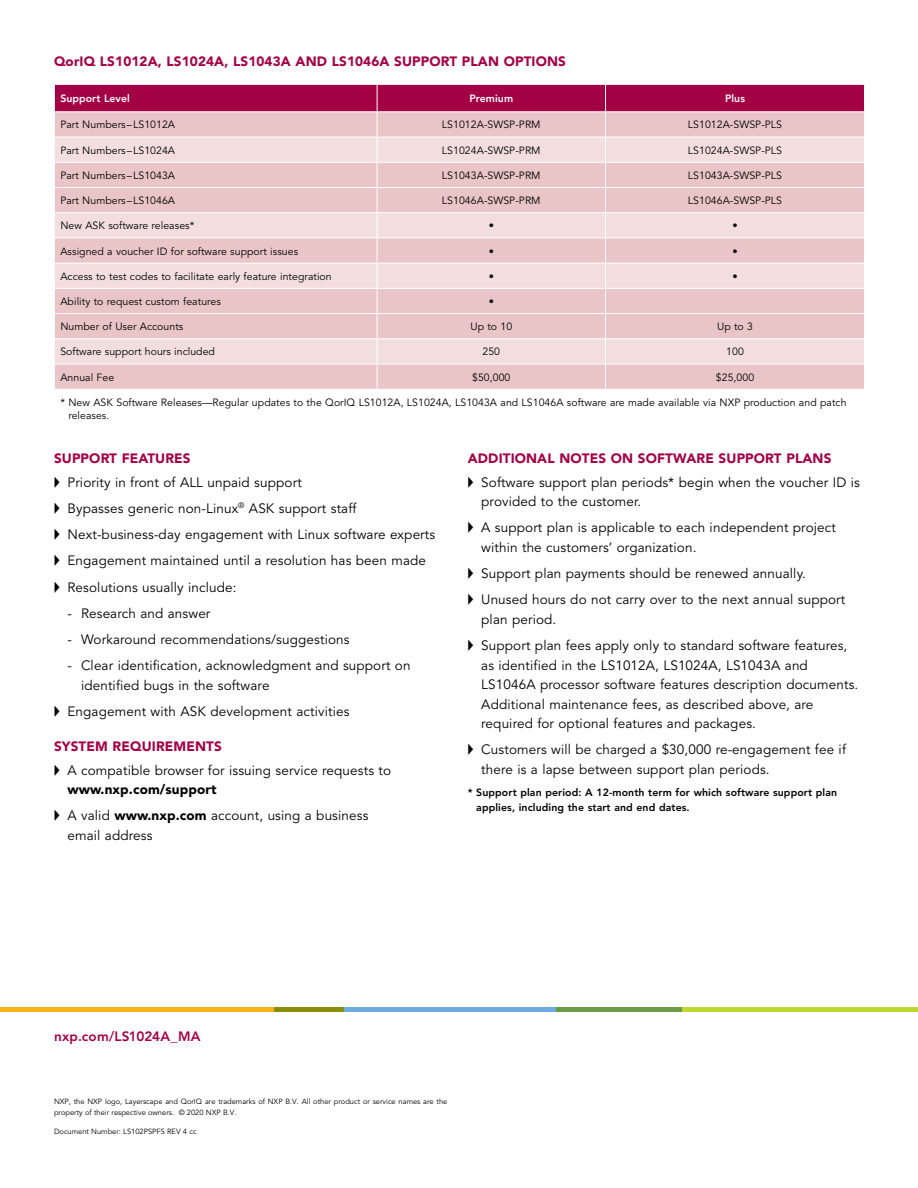
<style>
.page{position:relative;width:918px;height:1188px;background:#fff}
.page>*{position:absolute;margin:0;border:0;box-sizing:border-box;transform-origin:0 0}
._7-NXP_Bullets{font:13.5px/19.5px "Avenir LT Std";letter-spacing:.01em;color:#000}
._8-NXP_Sub_Bullets{font:13.5px/19.5px "Avenir LT Std";letter-spacing:.01em;color:#000}
._4-NXP_Body_Text_Hea{font:900 13.5px "Avenir LT Std";letter-spacing:.01em;color:#a30046}
.NXP_URLBackPage{font:800 13.5px "Avenir LT Std";letter-spacing:.01em;color:#a30046}
._9-NXP_Table_Body_Te{font:10.5px/12.8px "Avenir LT Std";letter-spacing:.005em;color:#000}
.NXP_Caption{font:800 10.5px/15px "Avenir LT Std";letter-spacing:.01em;color:#000}
.NXP_Table_Subhead_FL{font:800 10.5px "Avenir LT Std";letter-spacing:.005em;color:#fff}
.NXP_Boilerplate{font:7.5px/11.2px "Avenir LT Std";color:#000}
.s1{font-weight:900}
</style>
<div class="page">
<hr style="left:344px;top:1007px;width:212px;height:4px;background:#6dacde">
<hr style="left:0;top:1007px;width:274px;height:4px;background:#fcb316">
<hr style="left:274px;top:1007px;width:70px;height:4px;background:#8a8d09">
<hr style="left:681px;top:1007px;width:237px;height:4px;background:#bfd730">
<hr style="left:556px;top:1007px;width:125px;height:4px;background:#6d9a45">
<svg style="left:54px;top:84px;width:811px;height:305px;background:#e7bec6"></svg>
<p class="_4-NXP_Body_Text_Hea" style="left:54px;top:53px;width:514px">QorIQ LS1012A, LS1024A, LS1043A AND LS1046A SUPPORT PLAN OPTIONS</p>
<p class="NXP_Table_Subhead_FL" style="left:60px;top:92px;width:71px">Support Level</p>
<p class="NXP_Table_Subhead_FL" style="left:469px;top:92px;width:45px">Premium</p>
<p class="NXP_Table_Subhead_FL" style="left:725px;top:92px;width:21px">Plus</p>
<p class="_9-NXP_Table_Body_Te" style="left:60px;top:119px;width:116px">Part Numbers–LS1012A</p>
<p class="_9-NXP_Table_Body_Te" style="left:442px;top:119px;width:100px">LS1012A-SWSP-PRM</p>
<p class="_9-NXP_Table_Body_Te" style="left:688px;top:119px;width:96px">LS1012A-SWSP-PLS</p>
<p class="_9-NXP_Table_Body_Te" style="left:60px;top:144px;width:116px">Part Numbers–LS1024A</p>
<p class="_9-NXP_Table_Body_Te" style="left:442px;top:144px;width:100px">LS1024A-SWSP-PRM</p>
<p class="_9-NXP_Table_Body_Te" style="left:688px;top:144px;width:96px">LS1024A-SWSP-PLS</p>
<p class="_9-NXP_Table_Body_Te" style="left:60px;top:169px;width:116px">Part Numbers–LS1043A</p>
<p class="_9-NXP_Table_Body_Te" style="left:442px;top:169px;width:100px">LS1043A-SWSP-PRM</p>
<p class="_9-NXP_Table_Body_Te" style="left:688px;top:169px;width:96px">LS1043A-SWSP-PLS</p>
<p class="_9-NXP_Table_Body_Te" style="left:60px;top:194px;width:116px">Part Numbers–LS1046A</p>
<p class="_9-NXP_Table_Body_Te" style="left:442px;top:194px;width:100px">LS1046A-SWSP-PRM</p>
<p class="_9-NXP_Table_Body_Te" style="left:688px;top:194px;width:96px">LS1046A-SWSP-PLS</p>
<p class="_9-NXP_Table_Body_Te" style="left:60px;top:220px;width:136px">New ASK software releases*</p>
<p class="_9-NXP_Table_Body_Te" style="left:489px;top:220px;width:7px">•</p>
<p class="_9-NXP_Table_Body_Te" style="left:732px;top:220px;width:7px">•</p>
<p class="_9-NXP_Table_Body_Te" style="left:60px;top:245px;width:239px">Assigned a voucher ID for software support issues</p>
<p class="_9-NXP_Table_Body_Te" style="left:489px;top:245px;width:7px">•</p>
<p class="_9-NXP_Table_Body_Te" style="left:732px;top:245px;width:7px">•</p>
<p class="_9-NXP_Table_Body_Te" style="left:60px;top:270px;width:273px">Access to test codes to facilitate early feature integration</p>
<p class="_9-NXP_Table_Body_Te" style="left:489px;top:270px;width:7px">•</p>
<p class="_9-NXP_Table_Body_Te" style="left:732px;top:270px;width:7px">•</p>
<p class="_9-NXP_Table_Body_Te" style="left:60px;top:295px;width:162px">Ability to request custom features</p>
<p class="_9-NXP_Table_Body_Te" style="left:489px;top:295px;width:7px">•</p>
<p class="_9-NXP_Table_Body_Te" style="left:60px;top:320px;width:125px">Number of User Accounts</p>
<p class="_9-NXP_Table_Body_Te" style="left:470px;top:320px;width:43px">Up to 10</p>
<p class="_9-NXP_Table_Body_Te" style="left:717px;top:320px;width:37px">Up to 3</p>
<p class="_9-NXP_Table_Body_Te" style="left:60px;top:346px;width:156px">Software support hours included</p>
<p class="_9-NXP_Table_Body_Te" style="left:483px;top:346px;width:19px">250</p>
<p class="_9-NXP_Table_Body_Te" style="left:726px;top:346px;width:19px">100</p>
<p class="_9-NXP_Table_Body_Te" style="left:60px;top:371px;width:55px">Annual Fee</p>
<p class="_9-NXP_Table_Body_Te" style="left:472px;top:371px;width:40px">$50,000</p>
<p class="_9-NXP_Table_Body_Te" style="left:716px;top:371px;width:40px">$25,000</p>
<p class="_9-NXP_Table_Body_Te" style="left:68px;top:396px;width:780px;text-indent:-8px">* New ASK Software Releases—Regular updates to the QorIQ LS1012A, LS1024A, LS1043A and LS1046A software are made available via NXP production and patch releases.</p>
<p class="_4-NXP_Body_Text_Hea" style="left:54px;top:450px;width:138px">SUPPORT FEATURES</p>
<p class="_7-NXP_Bullets" style="left:54px;top:472px;width:249px">◆ Priority in front of ALL unpaid support</p>
<p class="_7-NXP_Bullets" style="left:54px;top:499px;width:304px">◆ Bypasses generic non-Linux<sup>®</sup> ASK support staff</p>
<p class="_7-NXP_Bullets" style="left:54px;top:525px;width:383px">◆ Next-business-day engagement with Linux software experts</p>
<p class="_7-NXP_Bullets" style="left:54px;top:551px;width:374px">◆ Engagement maintained until a resolution has been made</p>
<p class="_7-NXP_Bullets" style="left:54px;top:577px;width:184px">◆ Resolutions usually include:</p>
<p class="_8-NXP_Sub_Bullets" style="left:68px;top:604px;width:144px">- Research and answer</p>
<p class="_8-NXP_Sub_Bullets" style="left:68px;top:630px;width:284px">- Workaround recommendations/suggestions</p>
<p class="_8-NXP_Sub_Bullets" style="left:81px;top:656px;width:331px;text-indent:-14px">- Clear identification, acknowledgment and support on identified bugs in the software</p>
<p class="_7-NXP_Bullets" style="left:54px;top:702px;width:297px">◆ Engagement with ASK development activities</p>
<p class="_4-NXP_Body_Text_Hea" style="left:54px;top:738px;width:169px">SYSTEM REQUIREMENTS</p>
<p class="_7-NXP_Bullets" style="left:68px;top:760px;width:325px;text-indent:-14px">◆ A compatible browser for issuing service requests to <span class="s1">www.nxp.com/support</span></p>
<p class="_7-NXP_Bullets" style="left:68px;top:806px;width:302px;text-indent:-14px">◆ A valid <span class="s1">www.nxp.com</span> account, using a business email address</p>
<p class="_4-NXP_Body_Text_Hea" style="left:468px;top:450px;width:365px">ADDITIONAL NOTES ON SOFTWARE SUPPORT PLANS</p>
<p class="_7-NXP_Bullets" style="left:481px;top:472px;width:380px;text-indent:-14px">◆ Software support plan periods* begin when the voucher ID is provided to the customer.</p>
<p class="_7-NXP_Bullets" style="left:481px;top:518px;width:356px;text-indent:-14px">◆ A support plan is applicable to each independent project within the customers’ organization.</p>
<p class="_7-NXP_Bullets" style="left:468px;top:564px;width:340px">◆ Support plan payments should be renewed annually.</p>
<p class="_7-NXP_Bullets" style="left:481px;top:590px;width:366px;text-indent:-14px">◆ Unused hours do not carry over to the next annual support plan period.</p>
<p class="_7-NXP_Bullets" style="left:481px;top:636px;width:379px;text-indent:-14px">◆ Support plan fees apply only to standard software features, as identified in the LS1012A, LS1024A, LS1043A and LS1046A processor software features description documents.<br>Additional maintenance fees, as described above, are required for optional features and packages.</p>
<p class="_7-NXP_Bullets" style="left:481px;top:740px;width:366px;text-indent:-14px">◆ Customers will be charged a $30,000 re-engagement fee if there is a lapse between support plan periods.</p>
<p class="NXP_Caption" style="left:476px;top:784px;width:362px;text-indent:-8px">* Support plan period: A 12-month term for which software support plan applies, including the start and end dates.</p>
<p class="NXP_URLBackPage" style="left:54px;top:1028px;width:148px">nxp.com/LS1024A_MA</p>
<p class="NXP_Boilerplate" style="left:54px;top:1096px;width:395px">NXP, the NXP logo, Layerscape and QorIQ are trademarks of NXP B.V. All other product or service names are the property of their respective owners. © 2020 NXP B.V.</p>
<p class="NXP_Boilerplate" style="left:54px;top:1126px;width:144px">Document Number: LS102PSPFS REV 4 cc</p>
</div>
